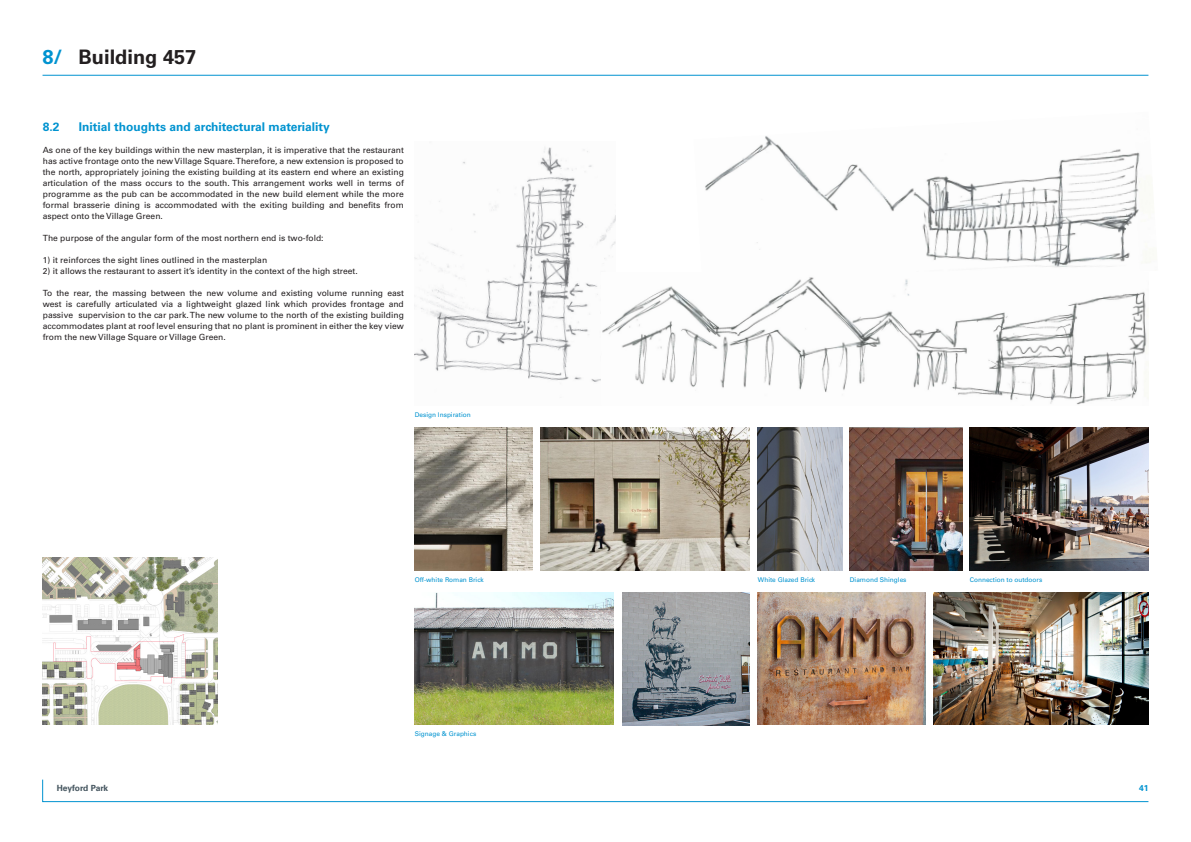
<style>
.page{position:relative;width:1191px;height:842px;background:#fff}
.page>*{position:absolute;margin:0;border:0;box-sizing:border-box;transform-origin:0 0}
.t1{font:700 20px "Univers LT Std";color:#231f20}
.t2{font:700 12px "Univers LT Std";color:#0093d0}
.t3{font:8.5px/11px "Univers LT Std";color:#231f20;text-align:justify}
.t4{font:700 8.5px "Univers LT Std";letter-spacing:-.02em;color:#45555f}
.t5{font:700 8.5px "Univers LT Std";color:#0093d0}
.t6{font:6.5px "Univers LT Std";color:#0093d0}
.s1{color:#0093d0}
</style>
<div class="page">
<hr style="left:43px;top:75px;width:1105px;height:1px;background:#0093d0">
<svg style="left:42px;top:779px;width:1106px;height:23px"></svg>
<img style="left:43px;top:558px;width:175px;height:167px">
<img style="left:540px;top:428px;width:209px;height:143px">
<img style="left:850px;top:428px;width:112px;height:143px">
<img style="left:415px;top:428px;width:117px;height:143px">
<img style="left:758px;top:428px;width:84px;height:143px">
<img style="left:622px;top:593px;width:127px;height:132px">
<img style="left:758px;top:592px;width:168px;height:133px">
<img style="left:415px;top:592px;width:198px;height:133px">
<img style="left:969px;top:428px;width:179px;height:143px">
<img style="left:933px;top:593px;width:215px;height:132px">
<img style="left:415px;top:147px;width:200px;height:235px">
<img style="left:705px;top:136px;width:446px;height:132px">
<img style="left:601px;top:272px;width:547px;height:133px">
<p class="t1" style="left:43px;top:46px;width:155px"><span class="s1">8/</span> Building 457</p>
<p class="t2" style="left:43px;top:119px;width:18px">8.2</p>
<p class="t2" style="left:79px;top:119px;width:252px">Initial thoughts and architectural materiality</p>
<p class="t3" style="left:43px;top:144px;width:362px">As one of the key buildings within the new masterplan, it is imperative that the restaurant has active frontage onto the new Village Square. Therefore, a new extension is proposed to the north, appropriately joining the existing building at its eastern end where an existing articulation of the mass occurs to the south. This arrangement works well in terms of programme as the pub can be accommodated in the new build element while the more formal brasserie dining is accommodated with the exiting building and benefits from aspect onto the Village Green.</p>
<p class="t3" style="left:43px;top:232px;width:282px">The purpose of the angular form of the most northern end is two-fold:</p>
<p class="t3" style="left:43px;top:254px;width:226px">1) it reinforces the sight lines outlined in the masterplan</p>
<p class="t3" style="left:43px;top:265px;width:316px">2) it allows the restaurant to assert it’s identity in the context of the high street.</p>
<p class="t3" style="left:43px;top:287px;width:362px">To the rear, the massing between the new volume and existing volume running east west is carefully articulated via a lightweight glazed link which provides frontage and passive supervision to the car park. The new volume to the north of the existing building accommodates plant at roof level ensuring that no plant is prominent in either the key view from the new Village Square or Village Green.</p>
<p class="t6" style="left:415px;top:410px;width:57px">Design Inspiration</p>
<p class="t4" style="left:57px;top:783px;width:53px">Heyford Park</p>
<p class="t6" style="left:415px;top:575px;width:70px">Off-white Roman Brick</p>
<p class="t6" style="left:758px;top:575px;width:59px">White Glazed Brick</p>
<p class="t6" style="left:850px;top:575px;width:58px">Diamond Shingles</p>
<p class="t6" style="left:415px;top:729px;width:63px">Signage &amp; Graphics</p>
<p class="t6" style="left:969px;top:575px;width:74px">Connection to outdoors</p>
<p class="t5" style="left:1139px;top:783px;width:11px">41</p>
</div>
